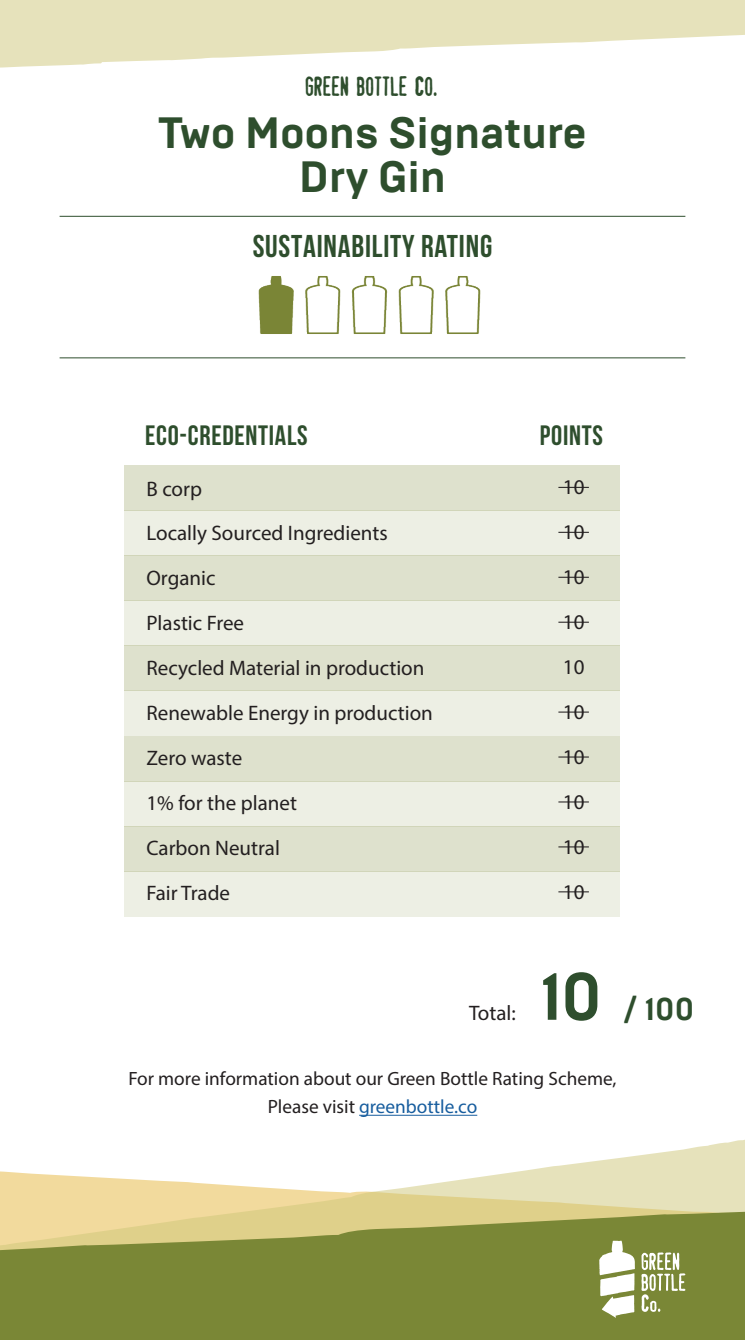
<style>
.page{position:relative;width:745px;height:1340px;background:#fff}
.page>*{position:absolute;margin:0;border:0;box-sizing:border-box;transform-origin:0 0}
.t1{font:700 66.5px "Brutal Type";color:#2e4e2d}
.t2{font:700 43.75px "Brutal Type";letter-spacing:-.01em;color:#2e4e2d}
.t3{font:700 31.5px "Bebas Neue";letter-spacing:.025em;color:#2e4e2d}
.t4{font:700 31.5px "Brutal Type";color:#2e4e2d}
.t5{font:700 28px "Bebas Neue";letter-spacing:.025em;color:#2e4e2d}
.t6{font:26.25px "Stamp";letter-spacing:.025em;color:#2e4e2d}
.t7{font:21px/45px "Myriad Pro";color:#231f20}
.t8{font:19.25px/28px "Myriad Pro";color:#231f20;text-align:center}
.s1{color:#175d9e}
</style>
<div class="page">
<svg style="left:0;top:1140px;width:744px;height:58px"></svg>
<svg style="left:0;top:1198px;width:744px;height:141px;background:#959a4d"></svg>
<svg style="left:0;top:0;width:744px;height:68px;fill:#e6e2bb"></svg>
<svg style="left:598px;top:1240px;width:36px;height:77px"></svg>
<svg style="left:641px;top:1252px;width:44px;height:59px"></svg>
<hr style="left:60px;top:357px;width:625px;height:1px;background:#2e4e2d">
<hr style="left:60px;top:216px;width:625px;height:1px;background:#2e4e2d">
<hr style="left:359px;top:1114px;width:118px;height:1px;background:#175d9e">
<div style="left:125px;top:466px;width:494px;height:45px;background:#dee1cd"></div>
<div style="left:125px;top:646px;width:494px;height:45px;background:#dee1cd"></div>
<div style="left:125px;top:826px;width:494px;height:45px;background:#dee1cd"></div>
<div style="left:125px;top:556px;width:494px;height:45px;background:#dee1cd"></div>
<div style="left:125px;top:736px;width:494px;height:45px;background:#dee1cd"></div>
<div style="left:125px;top:511px;width:494px;height:45px;background:#edefe4"></div>
<div style="left:125px;top:691px;width:494px;height:45px;background:#edefe4"></div>
<div style="left:125px;top:871px;width:494px;height:45px;background:#edefe4"></div>
<div style="left:125px;top:601px;width:494px;height:45px;background:#edefe4"></div>
<div style="left:125px;top:781px;width:494px;height:45px;background:#edefe4"></div>
<img style="left:258px;top:276px;width:223px;height:58px">
<hr style="left:558px;top:487px;width:30px;height:1px;background:#231f20">
<hr style="left:558px;top:532px;width:30px;height:1px;background:#231f20">
<hr style="left:558px;top:576px;width:30px;height:2px;background:#231f20">
<hr style="left:558px;top:621px;width:30px;height:1px;background:#231f20">
<hr style="left:558px;top:711px;width:30px;height:1px;background:#231f20">
<hr style="left:558px;top:756px;width:30px;height:1px;background:#231f20">
<hr style="left:558px;top:801px;width:30px;height:1px;background:#231f20">
<hr style="left:558px;top:846px;width:30px;height:1px;background:#231f20">
<hr style="left:558px;top:891px;width:30px;height:1px;background:#231f20">
<p class="t6" style="left:305px;top:71px;width:133px">GREEN BOTTLE Co.</p>
<p class="t2" style="left:158px;top:106px;width:430px">Two Moons Signature</p>
<p class="t2" style="left:299px;top:150px;width:148px">Dry Gin</p>
<p class="t3" style="left:252px;top:229px;width:241px">SUSTAINABILITY Rating</p>
<h3 class="t5" style="left:145px;top:420px;width:164px">ECO-CREDENTIALS</h3>
<h3 class="t5" style="left:539px;top:420px;width:64px">POINTS</h3>
<p class="t7" style="left:146px;top:465px;width:288px">B corp<br>Locally Sourced Ingredients<br>Organic<br>Plastic Free<br>Recycled Material in production<br>Renewable Energy in production<br>Zero waste<br>1% for the planet<br>Carbon Neutral<br>Fair Trade</p>
<p class="t7" style="left:562px;top:464px;width:23px">10</p>
<p class="t7" style="left:562px;top:509px;width:23px">10</p>
<p class="t7" style="left:562px;top:554px;width:23px">10</p>
<p class="t7" style="left:562px;top:599px;width:23px">10</p>
<p class="t7" style="left:562px;top:644px;width:23px">10</p>
<p class="t7" style="left:562px;top:689px;width:23px">10</p>
<p class="t7" style="left:562px;top:734px;width:23px">10</p>
<p class="t7" style="left:562px;top:779px;width:23px">10</p>
<p class="t7" style="left:562px;top:824px;width:23px">10</p>
<p class="t7" style="left:562px;top:869px;width:23px">10</p>
<p class="t1" style="left:540px;top:956px;width:63px">10</p>
<p class="t7" style="left:468px;top:989px;width:48px">Total:</p>
<h3 class="t4" style="left:622px;top:989px;width:72px">/ 100</h3>
<p class="t8" style="left:128px;top:1064px;width:489px">For more information about our Green Bottle Rating Scheme,<br>Please visit <span class="s1">greenbottle.co</span></p>
</div>
